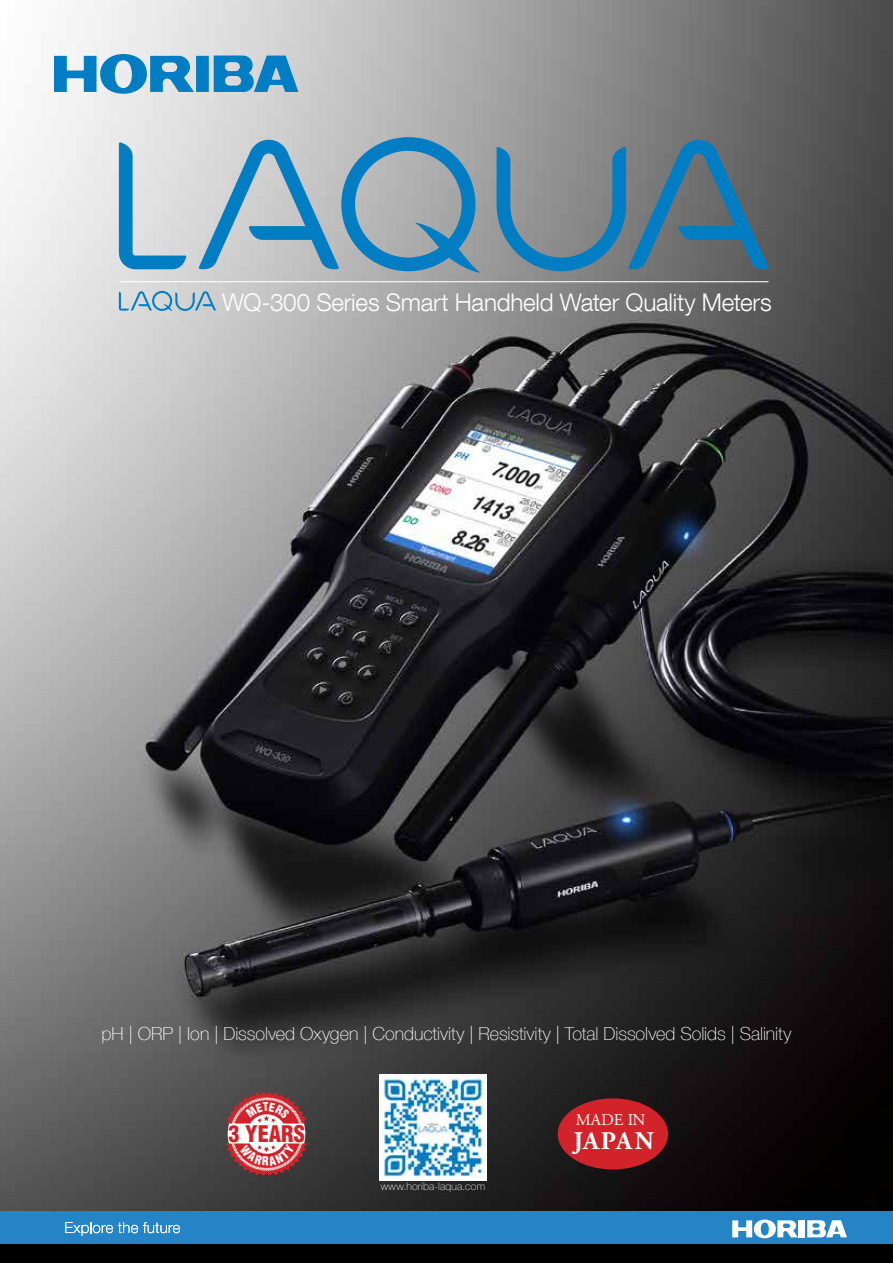
<style>
.page{position:relative;width:893px;height:1263px;background:#fff}
.page>*{position:absolute;margin:0;border:0;box-sizing:border-box;transform-origin:0 0}
.t1{font:700 25.35px "Adobe Garamond Pro";letter-spacing:.04em;color:#fff}
.t2{font:300 24.3px "Helvetica Neue LT Com";letter-spacing:-.01em;color:#fff}
.t3{font:900 condensed 22.35px "Helvetica LT Std";color:#d2232a}
.t4{font:100 18px "Helvetica Neue LT Com";color:#fff}
.t5{font:16.5px "Adobe Garamond Pro";letter-spacing:-.005em;color:#fff}
.t6{font:100 10.5px "Helvetica Neue LT Com";letter-spacing:.02em;color:#fff}
</style>
<div class="page">
<img style="left:0;top:0;width:893px;height:1211px">
<svg style="left:54px;top:54px;width:244px;height:40px;background:#59a5cf"></svg>
<div style="left:0;top:1211px;width:893px;height:33px;background:#2484c6"></div>
<img style="left:732px;top:1220px;width:20px;height:17px">
<img style="left:754px;top:1219px;width:51px;height:19px">
<img style="left:807px;top:1220px;width:40px;height:17px">
<svg style="left:65px;top:1222px;width:115px;height:14px;background:#5aa2d3"></svg>
<div style="left:0;top:1244px;width:893px;height:19px;background:#000"></div>
<svg style="left:119px;top:291px;width:97px;height:20px;background:#a1bfd0"></svg>
<hr style="left:120px;top:281px;width:648px;height:1px;background:#fff">
<svg style="left:119px;top:142px;width:67px;height:127px;background:#a3c4d7"></svg>
<svg style="left:198px;top:137px;width:282px;height:136px;background:#8bacbf"></svg>
<svg style="left:497px;top:140px;width:272px;height:131px;background:#5e7d8f"></svg>
<svg style="left:228px;top:1095px;width:77px;height:78px"></svg>
<div style="left:558px;top:1098px;width:110px;height:71px;background:#d2232a;border-radius:50%"></div>
<img style="left:380px;top:1074px;width:106px;height:106px">
<svg style="left:226px;top:1091px;width:81px;height:32px;background:#aa4b4f"></svg>
<svg style="left:240px;top:1144px;width:55px;height:22px"></svg>
<h2 class="t2" style="left:222px;top:288px;width:551px">WQ-300 Series Smart Handheld Water Quality Meters</h2>
<p class="t4" style="left:102px;top:1023px;width:691px">pH | ORP | Ion | Dissolved Oxygen | Conductivity | Resistivity | Total Dissolved Solids | Salinity</p>
<p class="t3" style="left:229px;top:1120px;width:78px">3 YEARS</p>
<p class="t6" style="left:381px;top:1180px;width:106px">www.horiba-laqua.com</p>
<p class="t5" style="left:576px;top:1110px;width:71px">MADE IN</p>
<h1 class="t1" style="left:573px;top:1126px;width:82px">JAPAN</h1>
</div>
